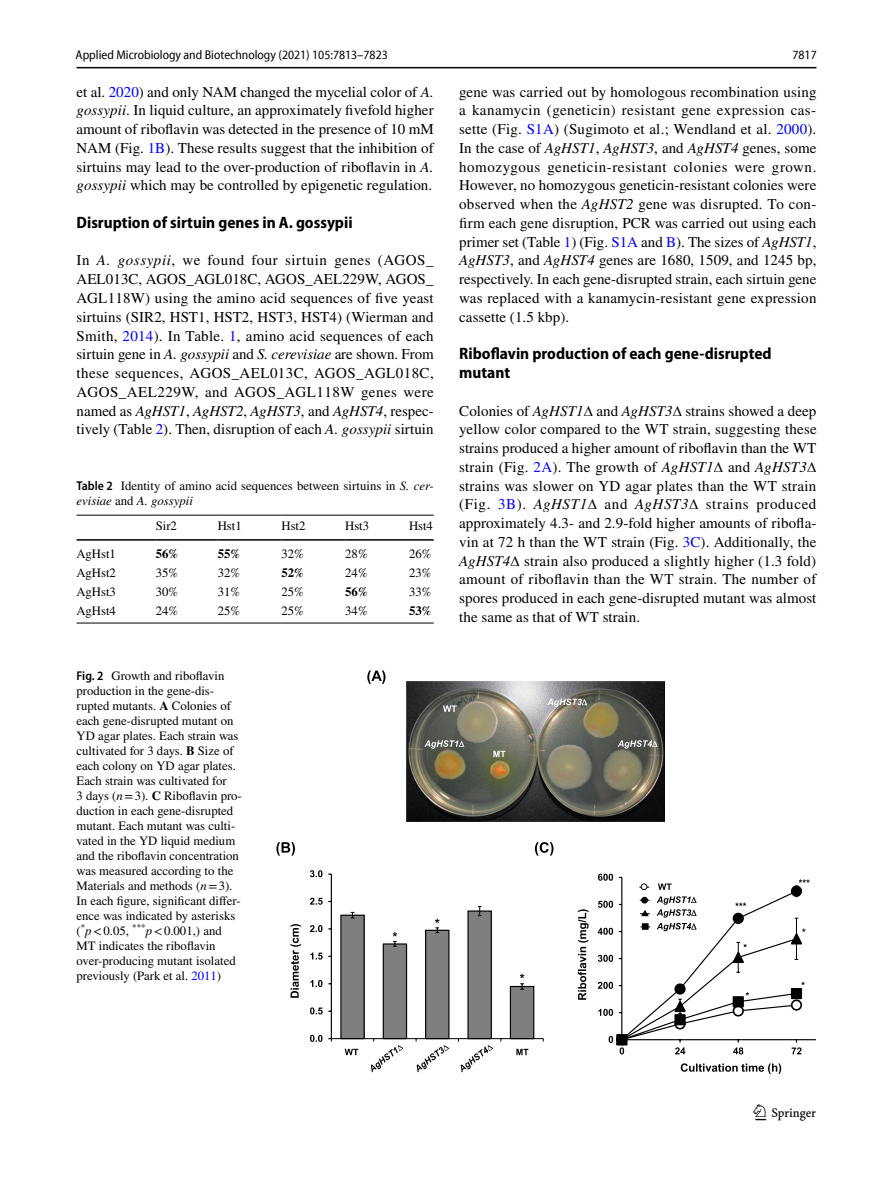
<style>
.page{position:relative;width:893px;height:1187px;background:#fff}
.page>*{position:absolute;margin:0;border:0;box-sizing:border-box;transform-origin:0 0}
.t1{font:22.5px "Springnew Regular 3";color:#000}
.t2{font:700 semi-condensed 16.5px/18.8px "Myriad Pro";color:#000}
.t3{font:15px/18.8px "STIX";letter-spacing:.005em;color:#000;text-align:justify}
.t4{font:12.75px/15px "STIX";color:#000}
.t5{font:semi-condensed 12.75px "Myriad Pro Unic";color:#000}
.t6{font:700 12.75px "STIX";color:#000}
.s1{color:#00f}
.s2{font-style:italic}
.s3{font-family:"Myriad Pro";font-weight:600;font-stretch:semi-condensed}
.s4{font-weight:700}
</style>
<div class="page">
<hr style="left:77px;top:67px;width:739px;height:1px;background:#000">
<hr style="left:77px;top:514px;width:79px;height:1px;background:#000">
<hr style="left:77px;top:539px;width:79px;height:1px;background:#000">
<hr style="left:156px;top:514px;width:62px;height:1px;background:#000">
<hr style="left:156px;top:539px;width:62px;height:1px;background:#000">
<hr style="left:218px;top:514px;width:63px;height:1px;background:#000">
<hr style="left:218px;top:539px;width:63px;height:1px;background:#000">
<hr style="left:281px;top:514px;width:64px;height:1px;background:#000">
<hr style="left:281px;top:539px;width:64px;height:1px;background:#000">
<hr style="left:345px;top:514px;width:64px;height:1px;background:#000">
<hr style="left:345px;top:539px;width:64px;height:1px;background:#000">
<svg style="left:409px;top:514px;width:25px;height:1px"></svg>
<svg style="left:409px;top:539px;width:25px;height:1px"></svg>
<hr style="left:77px;top:622px;width:79px;height:1px;background:#000">
<hr style="left:156px;top:622px;width:62px;height:1px;background:#000">
<hr style="left:218px;top:622px;width:63px;height:1px;background:#000">
<hr style="left:281px;top:622px;width:64px;height:1px;background:#000">
<hr style="left:345px;top:622px;width:64px;height:1px;background:#000">
<svg style="left:409px;top:622px;width:25px;height:1px"></svg>
<img style="left:407px;top:682px;width:258px;height:139px">
<div style="left:341px;top:915px;width:23px;height:123px;background:#7f7f7f"></div>
<div style="left:340px;top:914px;width:25px;height:125px;border:1px solid #000"></div>
<div style="left:383px;top:943px;width:24px;height:95px;background:#7f7f7f"></div>
<div style="left:383px;top:943px;width:24px;height:96px;border:1px solid #000"></div>
<div style="left:426px;top:930px;width:23px;height:108px;background:#7f7f7f"></div>
<div style="left:425px;top:929px;width:24px;height:110px;border:1px solid #000"></div>
<div style="left:468px;top:911px;width:23px;height:127px;background:#7f7f7f"></div>
<div style="left:467px;top:910px;width:25px;height:129px;border:1px solid #000"></div>
<div style="left:510px;top:986px;width:24px;height:52px;background:#7f7f7f"></div>
<div style="left:510px;top:985px;width:24px;height:54px;border:1px solid #000"></div>
<svg style="left:351px;top:912px;width:3px;height:6px"></svg>
<svg style="left:478px;top:906px;width:3px;height:10px"></svg>
<hr style="left:331px;top:874px;width:1px;height:164px;background:#000">
<hr style="left:331px;top:1038px;width:212px;height:1px;background:#000">
<svg style="left:310px;top:1034px;width:12px;height:7px"></svg>
<svg style="left:310px;top:1007px;width:21px;height:7px"></svg>
<svg style="left:310px;top:980px;width:12px;height:6px"></svg>
<svg style="left:310px;top:952px;width:21px;height:7px"></svg>
<svg style="left:310px;top:925px;width:12px;height:7px"></svg>
<svg style="left:310px;top:897px;width:21px;height:7px"></svg>
<svg style="left:310px;top:870px;width:12px;height:7px"></svg>
<svg style="left:393px;top:932px;width:4px;height:14px"></svg>
<svg style="left:435px;top:918px;width:4px;height:15px"></svg>
<svg style="left:520px;top:973px;width:4px;height:16px"></svg>
<svg style="left:276px;top:842px;width:19px;height:13px"></svg>
<svg style="left:367px;top:670px;width:18px;height:14px"></svg>
<svg style="left:535px;top:842px;width:18px;height:13px"></svg>
<svg style="left:290px;top:924px;width:11px;height:73px"></svg>
<svg style="left:345px;top:1048px;width:13px;height:7px"></svg>
<svg style="left:371px;top:1038px;width:33px;height:34px"></svg>
<svg style="left:416px;top:1038px;width:33px;height:34px"></svg>
<svg style="left:458px;top:1038px;width:35px;height:34px"></svg>
<svg style="left:516px;top:1048px;width:12px;height:7px"></svg>
<svg style="left:443px;top:705px;width:14px;height:6px"></svg>
<svg style="left:424px;top:740px;width:40px;height:8px"></svg>
<svg style="left:547px;top:698px;width:40px;height:8px"></svg>
<svg style="left:618px;top:740px;width:40px;height:8px"></svg>
<svg style="left:493px;top:750px;width:12px;height:7px"></svg>
<svg style="left:578px;top:909px;width:10px;height:90px"></svg>
<hr style="left:622px;top:1039px;width:194px;height:1px;background:#000">
<svg style="left:681px;top:1063px;width:100px;height:10px"></svg>
<svg style="left:598px;top:873px;width:212px;height:181px"></svg>
<p class="t5" style="left:76px;top:50px;width:314px">Applied Microbiology and Biotechnology (2021) 105:7813–7823</p>
<p class="t5" style="left:792px;top:50px;width:26px">7817</p>
<p class="t3" style="left:77px;top:83px;width:359px">et al. <span class="s1">2020</span>) and only NAM changed the mycelial color of <span class="s2">A. gossypii</span>. In liquid culture, an approximately fivefold higher amount of riboflavin was detected in the presence of 10 mM NAM (Fig. <span class="s1">1B</span>). These results suggest that the inhibition of sirtuins may lead to the over-production of riboflavin in <span class="s2">A. gossypii</span> which may be controlled by epigenetic regulation.</p>
<p class="t2" style="left:77px;top:213px;width:278px">Disruption of sirtuin genes in A. gossypii</p>
<p class="t3" style="left:77px;top:252px;width:359px">In <span class="s2">A. gossypii</span>, we found four sirtuin genes (AGOS_ AEL013C, AGOS_AGL018C, AGOS_AEL229W, AGOS_ AGL118W) using the amino acid sequences of five yeast sirtuins (SIR2, HST1, HST2, HST3, HST4) (Wierman and Smith, <span class="s1">2014</span>). In Table. <span class="s1">1</span>, amino acid sequences of each sirtuin gene in <span class="s2">A. gossypii</span> and <span class="s2">S. cerevisiae</span> are shown. From these sequences, AGOS_AEL013C, AGOS_AGL018C, AGOS_AEL229W, and AGOS_AGL118W genes were named as <span class="s2">AgHST1</span>, <span class="s2">AgHST2</span>, <span class="s2">AgHST3</span>, and <span class="s2">AgHST4</span>, respec&shy;tively (Table <span class="s1">2</span>). Then, disruption of each <span class="s2">A. gossypii</span> sirtuin</p>
<p class="t4" style="left:77px;top:478px;width:359px"><span class="s3">Table 2</span> Identity of amino acid sequences between sirtuins in <span class="s2">S. cer&shy;evisiae</span> and <span class="s2">A. gossypii</span></p>
<p class="t4" style="left:156px;top:519px;width:23px">Sir2</p>
<p class="t4" style="left:218px;top:519px;width:25px">Hst1</p>
<p class="t4" style="left:281px;top:519px;width:25px">Hst2</p>
<p class="t4" style="left:345px;top:519px;width:25px">Hst3</p>
<p class="t4" style="left:409px;top:519px;width:25px">Hst4</p>
<p class="t4" style="left:77px;top:547px;width:41px">AgHst1</p>
<p class="t6" style="left:156px;top:546px;width:24px">56%</p>
<p class="t6" style="left:218px;top:546px;width:24px">55%</p>
<p class="t4" style="left:281px;top:547px;width:24px">32%</p>
<p class="t4" style="left:345px;top:547px;width:24px">28%</p>
<p class="t4" style="left:409px;top:547px;width:24px">26%</p>
<p class="t4" style="left:77px;top:566px;width:41px">AgHst2</p>
<p class="t4" style="left:156px;top:566px;width:24px">35%</p>
<p class="t4" style="left:218px;top:566px;width:24px">32%</p>
<p class="t6" style="left:281px;top:565px;width:24px">52%</p>
<p class="t4" style="left:345px;top:566px;width:24px">24%</p>
<p class="t4" style="left:409px;top:566px;width:24px">23%</p>
<p class="t4" style="left:77px;top:584px;width:41px">AgHst3</p>
<p class="t4" style="left:156px;top:584px;width:24px">30%</p>
<p class="t4" style="left:218px;top:584px;width:24px">31%</p>
<p class="t4" style="left:281px;top:584px;width:24px">25%</p>
<p class="t6" style="left:345px;top:583px;width:24px">56%</p>
<p class="t4" style="left:409px;top:584px;width:24px">33%</p>
<p class="t4" style="left:77px;top:603px;width:41px">AgHst4</p>
<p class="t4" style="left:156px;top:603px;width:24px">24%</p>
<p class="t4" style="left:218px;top:603px;width:24px">25%</p>
<p class="t4" style="left:281px;top:603px;width:24px">25%</p>
<p class="t4" style="left:345px;top:603px;width:24px">34%</p>
<p class="t6" style="left:409px;top:602px;width:24px">53%</p>
<p class="t4" style="left:77px;top:669px;width:167px"><span class="s3">Fig. 2</span> Growth and riboflavin production in the gene-dis&shy;rupted mutants. <span class="s4">A</span> Colonies of each gene-disrupted mutant on<br>YD agar plates. Each strain was cultivated for 3 days. <span class="s4">B</span> Size of each colony on YD agar plates.<br>Each strain was cultivated for<br>3 days (<span class="s2">n</span>=3). <span class="s4">C</span> Riboflavin pro&shy;duction in each gene-disrupted mutant. Each mutant was culti&shy;vated in the YD liquid medium and the riboflavin concentration was measured according to the<br>Materials and methods (<span class="s2">n</span>=3).<br>In each figure, significant differ&shy;ence was indicated by asterisks (<sup>*</sup><span class="s2">p</span>&lt;0.05, <sup>***</sup><span class="s2">p</span>&lt;0.001,) and<br>MT indicates the riboflavin over-producing mutant isolated previously (Park et al. <span class="s1">2011</span>)</p>
<p class="t3" style="left:459px;top:83px;width:359px">gene was carried out by homologous recombination using a kanamycin (geneticin) resistant gene expression cas&shy;sette (Fig. <span class="s1">S1A</span>) (Sugimoto et al.; Wendland et al. <span class="s1">2000</span>).<br>In the case of <span class="s2">AgHST1</span>, <span class="s2">AgHST3</span>, and <span class="s2">AgHST4</span> genes, some homozygous geneticin-resistant colonies were grown.<br>However, no homozygous geneticin-resistant colonies were observed when the <span class="s2">AgHST2</span> gene was disrupted. To con&shy;firm each gene disruption, PCR was carried out using each primer set (Table <span class="s1">1</span>) (Fig. <span class="s1">S1A</span> and <span class="s1">B</span>). The sizes of <span class="s2">AgHST1</span>, <span class="s2">AgHST3</span>, and <span class="s2">AgHST4</span> genes are 1680, 1509, and 1245 bp, respectively. In each gene-disrupted strain, each sirtuin gene was replaced with a kanamycin-resistant gene expression cassette (1.5 kbp).</p>
<p class="t2" style="left:459px;top:344px;width:314px">Riboflavin production of each gene‑disrupted mutant</p>
<p class="t3" style="left:459px;top:402px;width:359px">Colonies of <span class="s2">AgHST1</span>∆ and <span class="s2">AgHST3</span>∆ strains showed a deep yellow color compared to the WT strain, suggesting these strains produced a higher amount of riboflavin than the WT strain (Fig. <span class="s1">2A</span>). The growth of <span class="s2">AgHST1</span>∆ and <span class="s2">AgHST3</span>∆ strains was slower on YD agar plates than the WT strain (Fig. <span class="s1">3B</span>). <span class="s2">AgHST1</span>∆ and <span class="s2">AgHST3</span>∆ strains produced approximately 4.3- and 2.9-fold higher amounts of ribofla&shy;vin at 72 h than the WT strain (Fig. <span class="s1">3C</span>). Additionally, the <span class="s2">AgHST4</span>∆ strain also produced a slightly higher (1.3 fold) amount of riboflavin than the WT strain. The number of spores produced in each gene-disrupted mutant was almost the same as that of WT strain.</p>
<h1 class="t1" style="left:755px;top:1104px;width:62px">1 3</h1>
</div>
